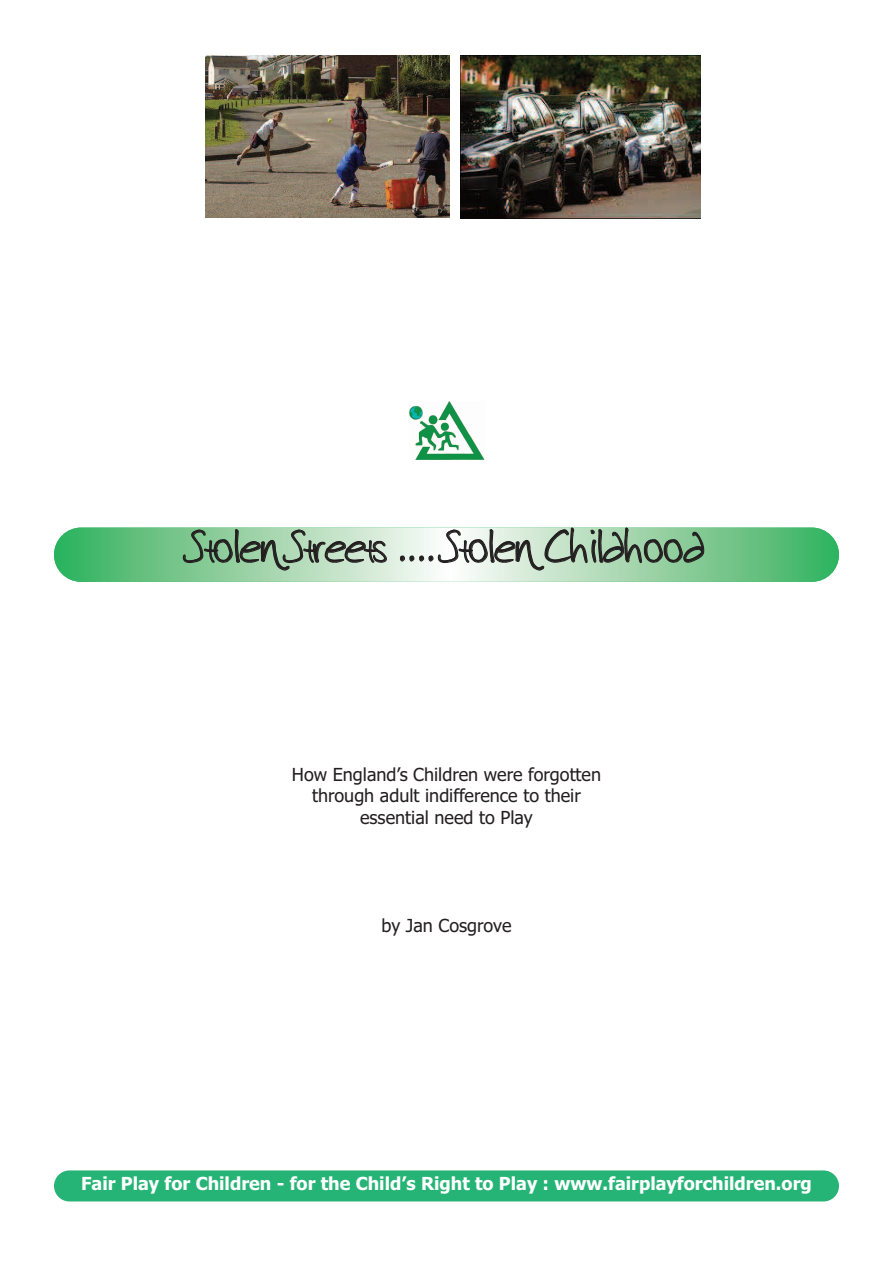
<style>
.page{position:relative;width:893px;height:1263px;background:#fff}
.page>*{position:absolute;margin:0;border:0;box-sizing:border-box;transform-origin:0 0}
.t1{font:36px "harrison";color:#231f20}
.t2{font:18px/21.6px "Tahoma";color:#231f20;text-align:center}
.t3{font:700 18px "Tahoma";color:#fff}
</style>
<div class="page">
<svg style="left:54px;top:528px;width:785px;height:54px;background:#9cd5aa"></svg>
<img style="left:410px;top:401px;width:74px;height:59px">
<div style="left:54px;top:1170px;width:785px;height:31px;background:#25b476;border-radius:16px"></div>
<img style="left:461px;top:55px;width:239px;height:163px">
<img style="left:206px;top:56px;width:243px;height:161px">
<h1 class="t1" style="left:190px;top:529px;width:515px">Stolen Streets .... Stolen Childhood</h1>
<p class="t2" style="left:292px;top:764px;width:311px">How England’s Children were forgotten through adult indifference to their essential need to Play</p>
<p class="t2" style="left:381px;top:915px;width:132px">by Jan Cosgrove</p>
<p class="t3" style="left:81px;top:1173px;width:732px">Fair Play for Children - for the Child’s Right to Play : www.fairplayforchildren.org</p>
</div>
